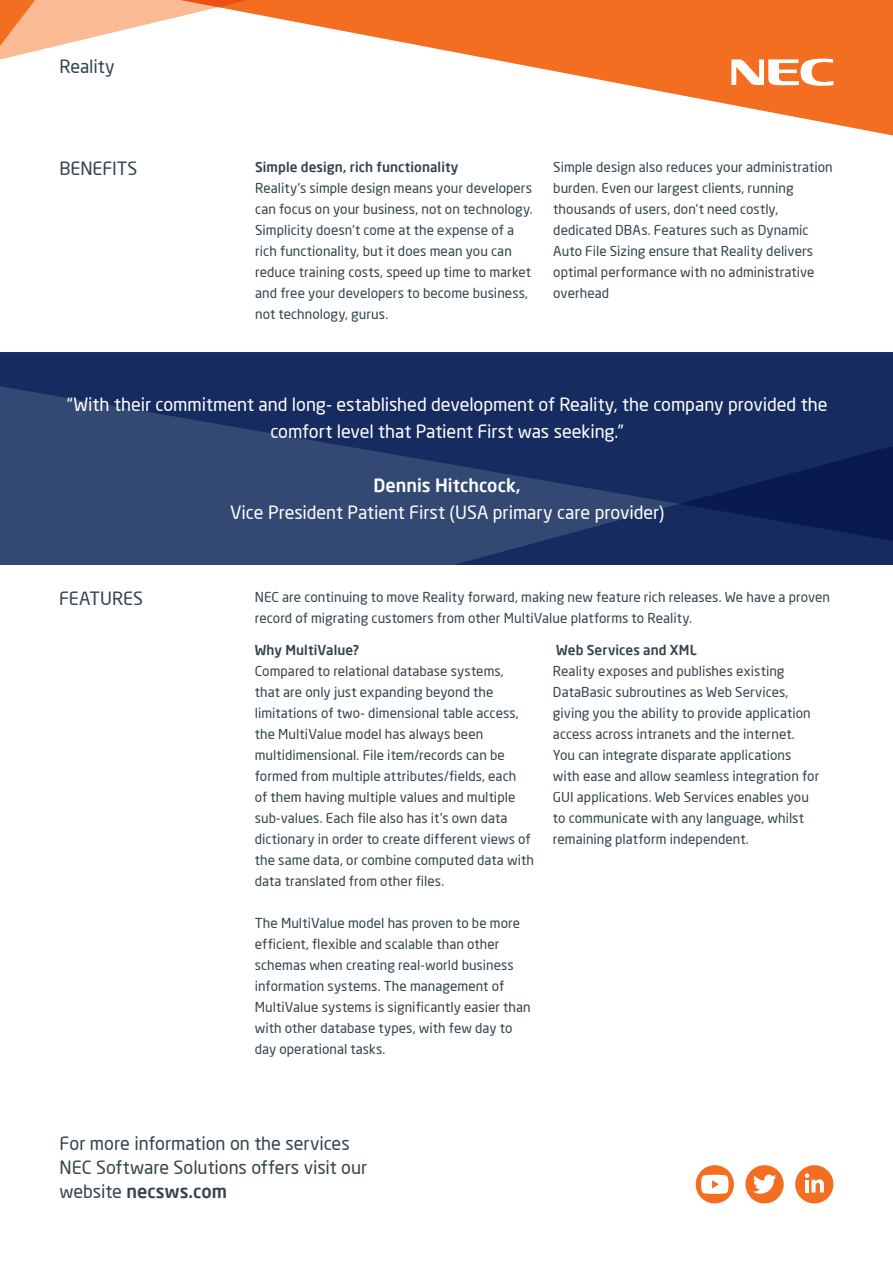
<style>
.page{position:relative;width:893px;height:1263px;background:#fff}
.page>*{position:absolute;margin:0;border:0;box-sizing:border-box;transform-origin:0 0}
.t1{font:18px/27px "Neo Sans";letter-spacing:-.005em;color:#fff;text-align:center}
.t2{font:18px "Neo Sans";letter-spacing:-.005em;color:#33444d}
.t3{font:500 18px "Neo Sans";color:#33444d}
.t4{font:500 18px "Neo Sans";color:#fff}
.t5{font:13.5px/21px "Neo Sans";letter-spacing:.005em;color:#33444d}
.t6{font:500 13.5px "Neo Sans";letter-spacing:.01em;color:#33444d}
.s1{font-weight:400}
</style>
<div class="page">
<svg style="left:0;top:0;width:113px;height:60px"></svg>
<svg style="left:113px;top:0;width:780px;height:136px"></svg>
<svg style="left:731px;top:58px;width:102px;height:28px"></svg>
<div style="left:696px;top:1165px;width:38px;height:38px;background:#f36e21;border-radius:50%"></div>
<svg style="left:701px;top:1175px;width:27px;height:19px"></svg>
<div style="left:745px;top:1165px;width:39px;height:38px;background:#f36e21;border-radius:50%"></div>
<svg style="left:753px;top:1174px;width:23px;height:20px"></svg>
<div style="left:795px;top:1165px;width:38px;height:38px;background:#f36e21;border-radius:50%"></div>
<svg style="left:805px;top:1173px;width:19px;height:19px"></svg>
<div style="left:0;top:352px;width:893px;height:213px;background:#334973"></div>
<svg style="left:0;top:352px;width:893px;height:109px;fill:#162c60"></svg>
<svg style="left:432px;top:439px;width:461px;height:126px;fill:#162c60"></svg>
<p class="t2" style="left:60px;top:55px;width:57px">Reality</p>
<p class="t2" style="left:60px;top:157px;width:80px">BENEFITS</p>
<p class="t6" style="left:255px;top:158px;width:205px">Simple design, rich functionality</p>
<p class="t5" style="left:255px;top:177px;width:279px">Reality’s simple design means your developers can focus on your business, not on technology.<br>Simplicity doesn’t come at the expense of a rich functionality, but it does mean you can reduce training costs, speed up time to market and free your developers to become business, not technology, gurus.</p>
<p class="t5" style="left:553px;top:156px;width:281px">Simple design also reduces your administration burden. Even our largest clients, running thousands of users, don’t need costly, dedicated DBAs. Features such as Dynamic Auto File Sizing ensure that Reality delivers optimal performance with no administrative overhead</p>
<p class="t1" style="left:67px;top:391px;width:762px">“With their commitment and long- established development of Reality, the company provided the comfort level that Patient First was seeking.”</p>
<p class="t4" style="left:373px;top:474px;width:149px">Dennis Hitchcock,</p>
<p class="t1" style="left:230px;top:499px;width:436px">Vice President Patient First (USA primary care provider)</p>
<p class="t2" style="left:59px;top:587px;width:85px">FEATURES</p>
<p class="t5" style="left:255px;top:586px;width:577px">NEC are continuing to move Reality forward, making new feature rich releases. We have a proven record of migrating customers from other MultiValue platforms to Reality.</p>
<p class="t6" style="left:255px;top:641px;width:106px">Why MultiValue?</p>
<p class="t5" style="left:255px;top:660px;width:281px">Compared to relational database systems,<br>that are only just expanding beyond the limitations of two- dimensional table access, the MultiValue model has always been multidimensional. File item/records can be formed from multiple attributes/fields, each<br>of them having multiple values and multiple sub-values. Each file also has it’s own data dictionary in order to create different views of the same data, or combine computed data with data translated from other files.</p>
<p class="t5" style="left:255px;top:912px;width:277px">The MultiValue model has proven to be more efficient, flexible and scalable than other schemas when creating real-world business information systems. The management of MultiValue systems is significantly easier than with other database types, with few day to day operational tasks.</p>
<p class="t6" style="left:556px;top:641px;width:142px">Web Services and XML</p>
<p class="t5" style="left:553px;top:660px;width:268px">Reality exposes and publishes existing DataBasic subroutines as Web Services, giving you the ability to provide application access across intranets and the internet.<br>You can integrate disparate applications with ease and allow seamless integration for GUI applications. Web Services enables you to communicate with any language, whilst remaining platform independent.</p>
<p class="t2" style="left:60px;top:1133px;width:292px">For more information on the services</p>
<p class="t2" style="left:60px;top:1157px;width:309px">NEC Software Solutions offers visit our</p>
<p class="t3" style="left:60px;top:1180px;width:169px"><span class="s1">website</span> necsws.com</p>
</div>
